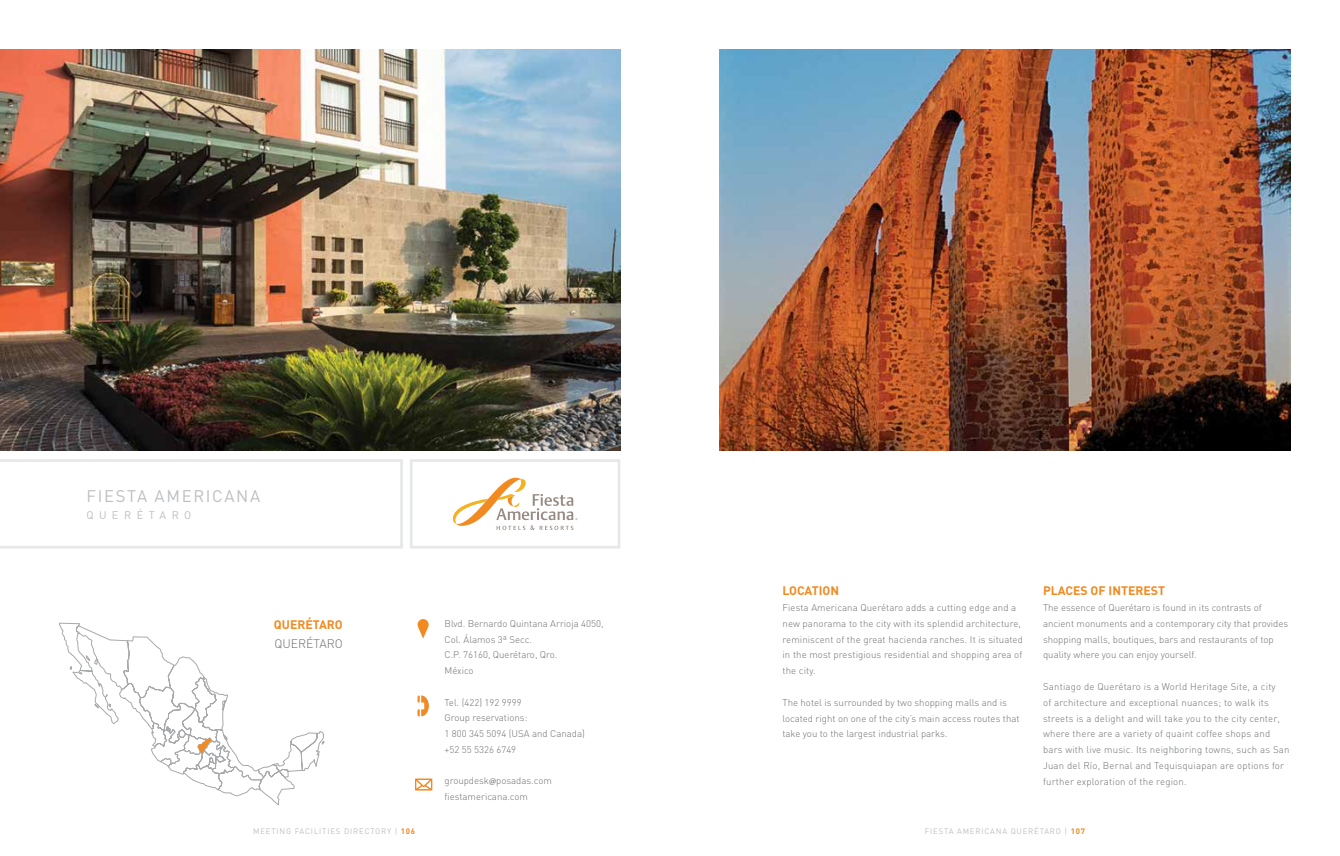
<style>
.page{position:relative;width:1340px;height:856px;background:#fff}
.page>*{position:absolute;margin:0;border:0;box-sizing:border-box;transform-origin:0 0}
.t1{font:16.62px "DIN";letter-spacing:.1em;color:#bcbec0}
.t2{font:700 12.25px "DIN";color:#f18a21}
.t3{font:300 12.25px "DIN";color:#6d6e71}
.t4{font:10.94px "DIN";letter-spacing:.5em;color:#bcbec0}
.t5{font:300 9.62px/15.8px "DIN";color:#6d6e71}
.t6{font:300 9.62px/15.8px "DIN";letter-spacing:.02em;color:#6d6e71}
.t7{font:7.88px "DIN";letter-spacing:.1em;color:#bcbec0}
.s1{font-family:"Myriad Pro";font-weight:400}
.s2{font-weight:700;color:#f18a21}
</style>
<div class="page">
<svg style="left:453px;top:478px;width:124px;height:52px"></svg>
<svg style="left:417px;top:619px;width:11px;height:19px"></svg>
<svg style="left:0;top:459px;width:403px;height:89px"></svg>
<img style="left:719px;top:50px;width:571px;height:400px">
<svg style="left:59px;top:622px;width:266px;height:184px"></svg>
<svg style="left:415px;top:778px;width:17px;height:12px"></svg>
<svg style="left:417px;top:695px;width:12px;height:21px"></svg>
<div style="left:410px;top:459px;width:210px;height:89px;border:3px solid #e6e7e8"></div>
<img style="left:0;top:50px;width:620px;height:400px">
<h1 class="t1" style="left:86px;top:485px;width:175px">FIESTA AMERICANA</h1>
<p class="t4" style="left:86px;top:508px;width:106px">QUERÉTARO</p>
<p class="t2" style="left:274px;top:617px;width:70px">QUERÉTARO</p>
<p class="t3" style="left:274px;top:636px;width:70px">QUERÉTARO</p>
<p class="t5" style="left:444px;top:615px;width:160px">Blvd. Bernardo Quintana Arrioja 4050,<br>Col. Álamos 3ª Secc.<br>C.P. 76160, Querétaro, Qro.<br>México</p>
<p class="t5" style="left:444px;top:694px;width:142px">Tel. (422) 192 9999<br>Group reservations:<br>1 800 345 5094 (USA and Canada) +52 55 5326 6749</p>
<p class="t5" style="left:444px;top:773px;width:109px">groupdesk<span class="s1">@</span>posadas.com fiestamericana.com</p>
<p class="t2" style="left:782px;top:583px;width:58px">LOCATION</p>
<p class="t5" style="left:782px;top:600px;width:242px">Fiesta Americana Querétaro adds a cutting edge and a new panorama to the city with its splendid architecture, reminiscent of the great hacienda ranches. It is situated in the most prestigious residential and shopping area of the city.</p>
<p class="t5" style="left:782px;top:694px;width:238px">The hotel is surrounded by two shopping malls and is located right on one of the city’s main access routes that take you to the largest industrial parks.</p>
<p class="t2" style="left:1043px;top:583px;width:123px">PLACES OF INTEREST</p>
<p class="t5" style="left:1043px;top:600px;width:247px">The essence of Querétaro is found in its contrasts of ancient monuments and a contemporary city that provides shopping malls, boutiques, bars and restaurants of top quality where you can enjoy yourself.</p>
<p class="t6" style="left:1043px;top:678px;width:248px">Santiago de Querétaro is a World Heritage Site, a city<br>of architecture and exceptional nuances; to walk its streets is a delight and will take you to the city center, where there are a variety of quaint coffee shops and bars with live music. Its neighboring towns, such as San Juan del Río, Bernal and Tequisquiapan are options for further exploration of the region.</p>
<p class="t7" style="left:253px;top:826px;width:163px">MEETING FACILITIES DIRECTORY | <span class="s2">106</span></p>
<p class="t7" style="left:924px;top:826px;width:162px">FIESTA AMERICANA QUERÉTARO | <span class="s2">107</span></p>
</div>
